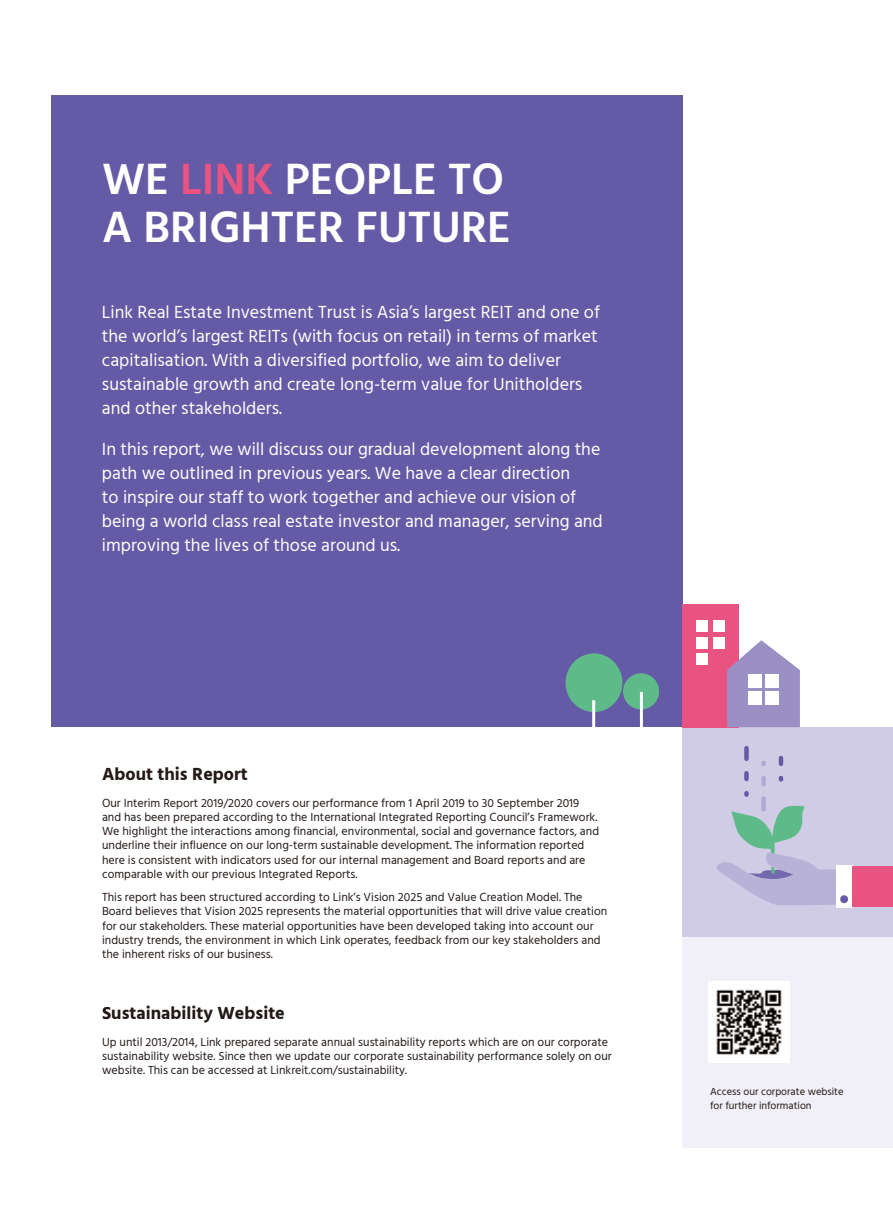
<style>
.page{position:relative;width:893px;height:1212px;background:#fff}
.page>*{position:absolute;margin:0;border:0;box-sizing:border-box;transform-origin:0 0}
.t1{font:600 45px/48px "Hind";color:#fff}
.t2{font:18px/24px "Hind";color:#fff}
.t3{font:700 18px "Hind";color:#231916}
.t4{font:12px/14.2px "Hind";color:#231916}
.t5{font:10.5px/14.2px "Hind";color:#231916}
.s1{color:#e95382}
</style>
<div class="page">
<div style="left:51px;top:96px;width:631px;height:631px;background:#655aa5"></div>
<div style="left:682px;top:727px;width:211px;height:211px;background:#d1cce6"></div>
<div style="left:682px;top:938px;width:211px;height:210px;background:#f1eff7"></div>
<svg style="left:716px;top:805px;width:120px;height:100px"></svg>
<div style="left:836px;top:865px;width:17px;height:43px;background:#fff"></div>
<div style="left:853px;top:866px;width:40px;height:41px;background:#e95382"></div>
<div style="left:840px;top:895px;width:8px;height:8px;background:#655aa5;border-radius:50%"></div>
<div style="left:744px;top:748px;width:5px;height:11px;background:#655aa5"></div>
<svg style="left:744px;top:773px;width:5px;height:6px"></svg>
<div style="left:761px;top:798px;width:5px;height:11px;background:#b1a9d3"></div>
<svg style="left:761px;top:778px;width:5px;height:6px"></svg>
<svg style="left:779px;top:758px;width:4px;height:6px"></svg>
<div style="left:682px;top:604px;width:57px;height:123px;background:#e95382"></div>
<svg style="left:727px;top:640px;width:73px;height:87px"></svg>
<div style="left:697px;top:620px;width:11px;height:11px;background:#fff"></div>
<div style="left:697px;top:637px;width:11px;height:11px;background:#fff"></div>
<div style="left:713px;top:620px;width:11px;height:11px;background:#fff"></div>
<div style="left:697px;top:654px;width:11px;height:11px;background:#fff"></div>
<div style="left:713px;top:637px;width:11px;height:11px;background:#fff"></div>
<div style="left:748px;top:674px;width:13px;height:13px;background:#fff"></div>
<div style="left:748px;top:691px;width:13px;height:14px;background:#fff"></div>
<div style="left:765px;top:674px;width:14px;height:13px;background:#fff"></div>
<div style="left:765px;top:691px;width:14px;height:14px;background:#fff"></div>
<div style="left:566px;top:653px;width:56px;height:59px;background:#5ebb89;border-radius:50%"></div>
<hr style="left:592px;top:700px;width:3px;height:29px;background:#fff">
<div style="left:623px;top:673px;width:36px;height:36px;background:#5ebb89;border-radius:50%"></div>
<hr style="left:640px;top:692px;width:3px;height:37px;background:#fff">
<img style="left:708px;top:981px;width:81px;height:81px">
<h1 class="t1" style="left:102px;top:158px;width:410px">WE <span class="s1">LINK</span> PEOPLE TO<br>A BRIGHTER FUTURE</h1>
<p class="t2" style="left:102px;top:301px;width:499px">Link Real Estate Investment Trust is Asia’s largest REIT and one of the world’s largest REITs (with focus on retail) in terms of market capitalisation. With a diversified portfolio, we aim to deliver sustainable growth and create long-term value for Unitholders and other stakeholders.</p>
<p class="t2" style="left:102px;top:438px;width:502px">In this report, we will discuss our gradual development along the path we outlined in previous years. We have a clear direction<br>to inspire our staff to work together and achieve our vision of being a world class real estate investor and manager, serving and improving the lives of those around us.</p>
<h2 class="t3" style="left:102px;top:763px;width:147px">About this Report</h2>
<p class="t4" style="left:102px;top:796px;width:499px">Our Interim Report 2019/2020 covers our performance from 1 April 2019 to 30 September 2019 and has been prepared according to the International Integrated Reporting Council’s Framework.<br>We highlight the interactions among financial, environmental, social and governance factors, and underline their influence on our long-term sustainable development. The information reported here is consistent with indicators used for our internal management and Board reports and are comparable with our previous Integrated Reports.</p>
<p class="t4" style="left:102px;top:890px;width:507px">This report has been structured according to Link’s Vision 2025 and Value Creation Model. The Board believes that Vision 2025 represents the material opportunities that will drive value creation for our stakeholders. These material opportunities have been developed taking into account our industry trends, the environment in which Link operates, feedback from our key stakeholders and the inherent risks of our business.</p>
<h2 class="t3" style="left:102px;top:1002px;width:184px">Sustainability Website</h2>
<p class="t4" style="left:102px;top:1035px;width:511px">Up until 2013/2014, Link prepared separate annual sustainability reports which are on our corporate sustainability website. Since then we update our corporate sustainability performance solely on our website. This can be accessed at Linkreit.com/sustainability.</p>
<p class="t5" style="left:710px;top:1085px;width:135px">Access our corporate website for further information</p>
</div>
